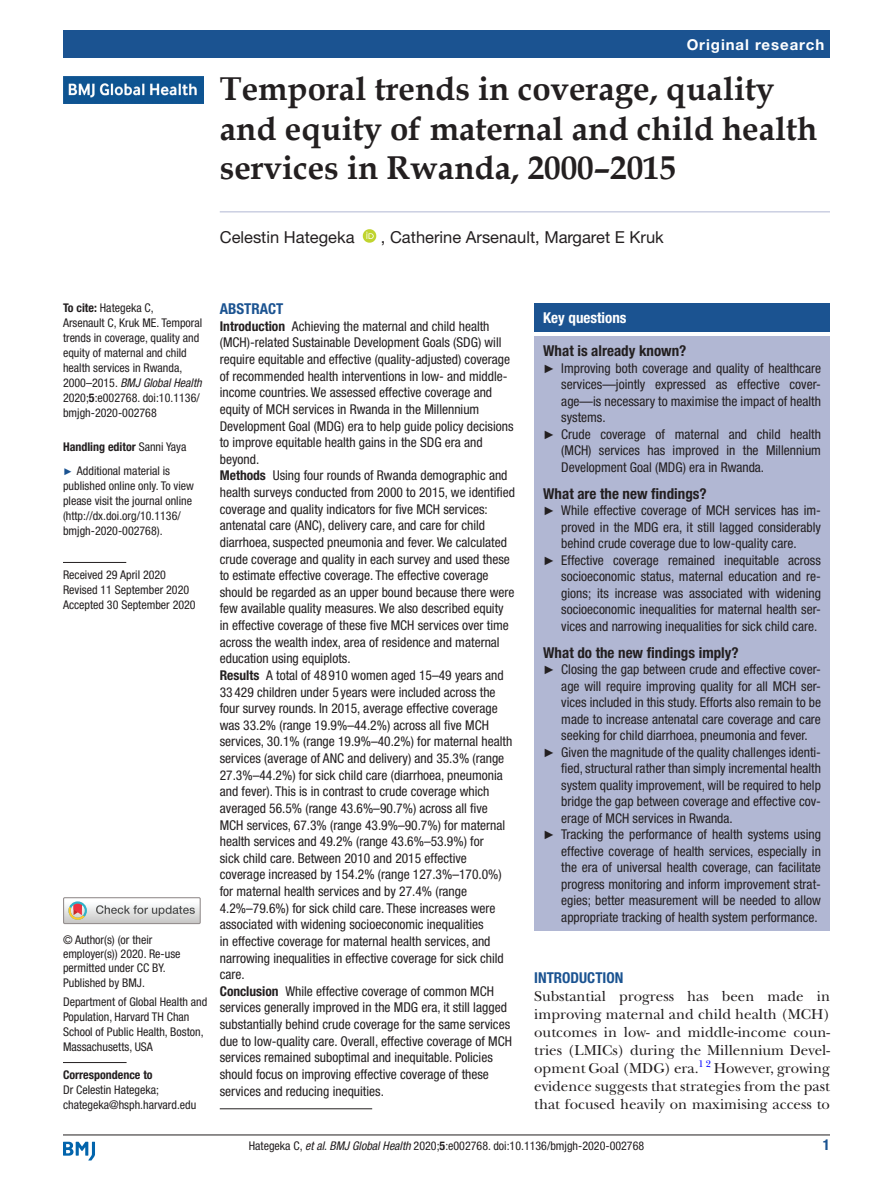
<style>
.page{position:relative;width:893px;height:1191px;background:#fff}
.page>*{position:absolute;margin:0;border:0;box-sizing:border-box;transform-origin:0 0}
.t1{font:700 33px/39px "Book Antiqua";color:#231f20}
.t2{font:16.5px "Helvetica Neue LT Std";color:#231f20}
.t3{font:15px/18px "New Baskerville";color:#231f20;text-align:justify}
.t4{font:700 condensed 15px "Helvetica Neue LT Std";color:#231f20}
.t5{font:700 condensed 15px "Helvetica Neue LT Std";color:#1b5391}
.t6{font:700 15px "Helvetica Neue LT Std";letter-spacing:.065em;color:#fff}
.t7{font:700 condensed 15px "Helvetica Neue LT Std";color:#fff}
.t8{font:condensed 13.5px/16.6px "Helvetica Neue LT Std";color:#231f20}
.t9{font:condensed 12px/15px "Helvetica Neue LT Std";color:#231f20}
.t10{font:700 condensed 12px "Helvetica Neue LT Std";color:#231f20}
.t11{font:9.9px "New Baskerville";color:#00f}
.s1{font-weight:700}
.s2{font-style:italic}
.s3{font-family:"Arial";font-stretch:normal;font-size:9.75px;color:#1b5391}
.s4{font-family:"Arial";font-stretch:normal;font-size:12px}
</style>
<div class="page">
<hr style="left:63px;top:1134px;width:767px;height:1px;background:#231f20">
<svg style="left:63px;top:1141px;width:32px;height:19px"></svg>
<div style="left:63px;top:897px;width:138px;height:27px;border:1px solid #969090"></div>
<svg style="left:64px;top:897px;width:136px;height:26px"></svg>
<hr style="left:220px;top:211px;width:610px;height:1px;background:#b1b7d3">
<svg style="left:363px;top:229px;width:13px;height:14px"></svg>
<div style="left:63px;top:31px;width:767px;height:27px;background:#1b5391"></div>
<hr style="left:63px;top:562px;width:63px;height:1px;background:#231f20">
<hr style="left:63px;top:1062px;width:64px;height:1px;background:#231f20">
<img style="left:63px;top:77px;width:141px;height:27px">
<hr style="left:220px;top:1108px;width:152px;height:1px;background:#231f20">
<div style="left:534px;top:303px;width:296px;height:29px;background:#1b5391"></div>
<div style="left:534px;top:336px;width:296px;height:594px;background:#b1b7d3"></div>
<p class="t6" style="left:687px;top:35px;width:139px">Original research</p>
<h1 class="t1" style="left:220px;top:70px;width:599px">Temporal trends in coverage, quality and equity of maternal and child health services in Rwanda, 2000–2015</h1>
<p class="t2" style="left:220px;top:227px;width:136px">Celestin Hategeka</p>
<p class="t2" style="left:381px;top:227px;width:284px">, Catherine Arsenault, Margaret E Kruk</p>
<p class="t9" style="left:63px;top:300px;width:141px"><span class="s1">To cite:</span> Hategeka C,<br>Arsenault C, Kruk ME. Temporal trends in coverage, quality and equity of maternal and child health services in Rwanda,<br>2000–2015. <span class="s2">BMJ Global Health<br></span>2020;<span class="s1">5</span>:e002768. doi:10.1136/ bmjgh-2020-002768</p>
<p class="t9" style="left:63px;top:435px;width:125px;line-height:24px"><span class="s1">Handling editor</span> Sanni Yaya <span class="s3">►</span> Additional material is</p>
<p class="t9" style="left:63px;top:478px;width:133px">published online only. To view please visit the journal online (http://dx.doi.org/10.1136/ bmjgh-2020-002768).</p>
<p class="t9" style="left:63px;top:567px;width:134px">Received 29 April 2020<br>Revised 11 September 2020<br>Accepted 30 September 2020</p>
<p class="t9" style="left:63px;top:932px;width:119px;line-height:14.4px">© Author(s) (or their employer(s)) 2020. Re-use permitted under CC BY.<br>Published by BMJ.</p>
<p class="t9" style="left:63px;top:994px;width:146px">Department of Global Health and<br>Population, Harvard TH Chan<br>School of Public Health, Boston,<br>Massachusetts, USA</p>
<p class="t10" style="left:63px;top:1067px;width:91px">Correspondence to</p>
<p class="t9" style="left:63px;top:1082px;width:135px">Dr Celestin Hategeka; chategeka@hsph.harvard.edu</p>
<p class="t5" style="left:220px;top:300px;width:65px">ABSTRACT</p>
<p class="t8" style="left:220px;top:318px;width:297px"><span class="s1">Introduction</span> Achieving the maternal and child health (MCH)-related Sustainable Development Goals (SDG) will require equitable and effective (quality-adjusted) coverage of recommended health interventions in low- and middle&shy;income countries. We assessed effective coverage and equity of MCH services in Rwanda in the Millennium Development Goal (MDG) era to help guide policy decisions to improve equitable health gains in the SDG era and beyond.<br><span class="s1">Methods</span> Using four rounds of Rwanda demographic and health surveys conducted from 2000 to 2015, we identified coverage and quality indicators for five MCH services: antenatal care (ANC), delivery care, and care for child diarrhoea, suspected pneumonia and fever. We calculated crude coverage and quality in each survey and used these to estimate effective coverage. The effective coverage should be regarded as an upper bound because there were few available quality measures. We also described equity in effective coverage of these five MCH services over time across the wealth index, area of residence and maternal education using equiplots.<br><span class="s1">Results</span> A total of 48 910 women aged 15–49 years and 33 429 children under 5 years were included across the four survey rounds. In 2015, average effective coverage was 33.2% (range 19.9%–44.2%) across all five MCH services, 30.1% (range 19.9%–40.2%) for maternal health services (average of ANC and delivery) and 35.3% (range 27.3%–44.2%) for sick child care (diarrhoea, pneumonia and fever). This is in contrast to crude coverage which averaged 56.5% (range 43.6%–90.7%) across all five MCH services, 67.3% (range 43.9%–90.7%) for maternal health services and 49.2% (range 43.6%–53.9%) for<br>sick child care. Between 2010 and 2015 effective coverage increased by 154.2% (range 127.3%–170.0%) for maternal health services and by 27.4% (range 4.2%–79.6%) for sick child care. These increases were associated with widening socioeconomic inequalities<br>in effective coverage for maternal health services, and narrowing inequalities in effective coverage for sick child care.<br><span class="s1">Conclusion</span> While effective coverage of common MCH services generally improved in the MDG era, it still lagged substantially behind crude coverage for the same services due to low-quality care. Overall, effective coverage of MCH services remained suboptimal and inequitable. Policies should focus on improving effective coverage of these services and reducing inequities.</p>
<p class="t7" style="left:543px;top:309px;width:85px">Key questions</p>
<p class="t4" style="left:543px;top:341px;width:145px">What is already known?</p>
<p class="t8" style="left:543px;top:359px;width:279px"><span class="s4">►</span> Improving both coverage and quality of healthcare</p>
<p class="t8" style="left:561px;top:376px;width:261px">services—jointly expressed as effective cover-</p>
<p class="t8" style="left:561px;top:392px;width:261px">age—is necessary to maximise the impact of health</p>
<p class="t8" style="left:561px;top:409px;width:46px">systems.</p>
<p class="t8" style="left:543px;top:425px;width:279px"><span class="s4">►</span> Crude coverage of maternal and child health</p>
<p class="t8" style="left:561px;top:442px;width:261px">(MCH) services has improved in the Millennium</p>
<p class="t8" style="left:561px;top:458px;width:204px">Development Goal (MDG) era in Rwanda.</p>
<p class="t4" style="left:543px;top:484px;width:165px">What are the new findings?</p>
<p class="t8" style="left:543px;top:502px;width:279px"><span class="s4">►</span> While effective coverage of MCH services has im-</p>
<p class="t8" style="left:561px;top:518px;width:261px">proved in the MDG era, it still lagged considerably</p>
<p class="t8" style="left:561px;top:535px;width:237px">behind crude coverage due to low-quality care.</p>
<p class="t8" style="left:543px;top:551px;width:279px"><span class="s4">►</span> Effective coverage remained inequitable across</p>
<p class="t8" style="left:561px;top:568px;width:261px">socioeconomic status, maternal education and re-</p>
<p class="t8" style="left:561px;top:584px;width:261px">gions; its increase was associated with widening</p>
<p class="t8" style="left:561px;top:601px;width:261px">socioeconomic inequalities for maternal health ser-</p>
<p class="t8" style="left:561px;top:617px;width:257px">vices and narrowing inequalities for sick child care.</p>
<p class="t4" style="left:543px;top:643px;width:197px">What do the new findings imply?</p>
<p class="t8" style="left:543px;top:661px;width:279px"><span class="s4">►</span> Closing the gap between crude and effective cover-</p>
<p class="t8" style="left:561px;top:677px;width:261px">age will require improving quality for all MCH ser-</p>
<p class="t8" style="left:561px;top:694px;width:261px">vices included in this study. Efforts also remain to be</p>
<p class="t8" style="left:561px;top:710px;width:261px">made to increase antenatal care coverage and care</p>
<p class="t8" style="left:561px;top:727px;width:248px">seeking for child diarrhoea, pneumonia and fever.</p>
<p class="t8" style="left:543px;top:743px;width:279px"><span class="s4">►</span> Given the magnitude of the quality challenges identi-</p>
<p class="t8" style="left:561px;top:760px;width:261px">fied, structural rather than simply incremental health</p>
<p class="t8" style="left:561px;top:776px;width:261px">system quality improvement, will be required to help</p>
<p class="t8" style="left:561px;top:793px;width:261px">bridge the gap between coverage and effective cov-</p>
<p class="t8" style="left:561px;top:809px;width:173px">erage of MCH services in Rwanda.</p>
<p class="t8" style="left:543px;top:826px;width:279px"><span class="s4">►</span> Tracking the performance of health systems using</p>
<p class="t8" style="left:561px;top:842px;width:261px">effective coverage of health services, especially in</p>
<p class="t8" style="left:561px;top:859px;width:261px">the era of universal health coverage, can facilitate</p>
<p class="t8" style="left:561px;top:875px;width:261px">progress monitoring and inform improvement strat-</p>
<p class="t8" style="left:561px;top:892px;width:261px">egies; better measurement will be needed to allow</p>
<p class="t8" style="left:561px;top:908px;width:258px">appropriate tracking of health system performance.</p>
<p class="t5" style="left:534px;top:969px;width:91px">INTRODUCTION</p>
<p class="t3" style="left:534px;top:987px;width:297px">Substantial progress has been made in improving maternal and child health (MCH) outcomes in low- and middle-income coun&shy;tries (LMICs) during the Millennium Devel&shy;opment Goal (MDG) era.</p>
<p class="t11" style="left:699px;top:1057px;width:14px">1 2</p>
<p class="t3" style="left:534px;top:1059px;width:297px;text-indent:180px">However, growing evidence suggests that strategies from the past that focused heavily on maximising access to</p>
<p class="t9" style="left:249px;top:1137px;width:397px">Hategeka C, <span class="s2">et al</span>. <span class="s2">BMJ Global Health</span> 2020;<span class="s1">5</span>:e002768. doi:10.1136/bmjgh-2020-002768</p>
<p class="t5" style="left:823px;top:1135px;width:9px">1</p>
</div>
